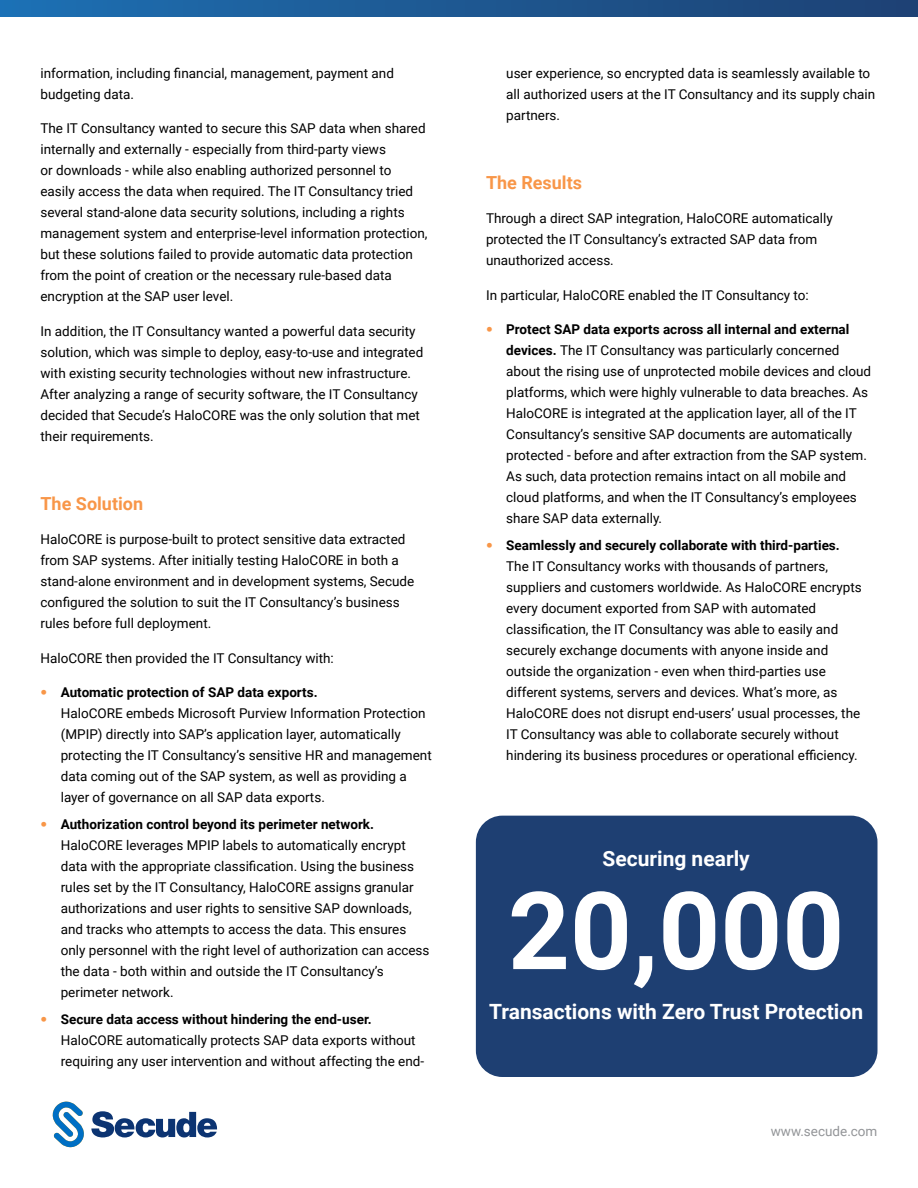
<style>
.page{position:relative;width:918px;height:1188px;background:#fff}
.page>*{position:absolute;margin:0;border:0;box-sizing:border-box;transform-origin:0 0}
.t1{font:700 108px "Roboto";color:#fff}
.t2{font:700 21px "Roboto";color:#fff}
.t3{font:700 18px "Roboto";color:#f89648}
.t4{font:13.5px/21px "Roboto";color:#000}
.t5{font:13.5px "Roboto";color:#939598}
.s1{font-family:"Helvetica Neue LT";font-weight:700;color:#f89648}
.s2{font-weight:700}
</style>
<div class="page">
<div style="left:476px;top:816px;width:402px;height:261px;background:#1e3f72;border-radius:26px"></div>
<svg style="left:52px;top:1102px;width:32px;height:45px"></svg>
<svg style="left:91px;top:1111px;width:126px;height:26px"></svg>
<div style="left:0;top:0;width:918px;height:16px;background:linear-gradient(to right,#1d70b3,#1e4072)"></div>
<p class="t4" style="left:40px;top:62px;width:355px">information, including financial, management, payment and budgeting data.</p>
<p class="t4" style="left:40px;top:117px;width:389px">The IT Consultancy wanted to secure this SAP data when shared internally and externally - especially from third-party views<br>or downloads - while also enabling authorized personnel to easily access the data when required. The IT Consultancy tried several stand-alone data security solutions, including a rights management system and enterprise-level information protection, but these solutions failed to provide automatic data protection from the point of creation or the necessary rule-based data encryption at the SAP user level.</p>
<p class="t4" style="left:40px;top:320px;width:384px">In addition, the IT Consultancy wanted a powerful data security solution, which was simple to deploy, easy-to-use and integrated with existing security technologies without new infrastructure.<br>After analyzing a range of security software, the IT Consultancy decided that Secude’s HaloCORE was the only solution that met their requirements.</p>
<h3 class="t3" style="left:40px;top:491px;width:104px">The Solution</h3>
<p class="t4" style="left:40px;top:528px;width:375px">HaloCORE is purpose-built to protect sensitive data extracted from SAP systems. After initially testing HaloCORE in both a stand-alone environment and in development systems, Secude configured the solution to suit the IT Consultancy’s business rules before full deployment.</p>
<p class="t4" style="left:40px;top:647px;width:295px">HaloCORE then provided the IT Consultancy with:</p>
<p class="t4" style="left:61px;top:681px;width:373px;text-indent:-20px"><span class="s1">•</span> <span class="s2">Automatic protection of SAP data exports.<br></span>HaloCORE embeds Microsoft Purview Information Protection (MPIP) directly into SAP’s application layer, automatically protecting the IT Consultancy’s sensitive HR and management data coming out of the SAP system, as well as providing a layer of governance on all SAP data exports.</p>
<p class="t4" style="left:61px;top:813px;width:370px;text-indent:-20px"><span class="s1">•</span> <span class="s2">Authorization control beyond its perimeter network.<br></span>HaloCORE leverages MPIP labels to automatically encrypt data with the appropriate classification. Using the business rules set by the IT Consultancy, HaloCORE assigns granular authorizations and user rights to sensitive SAP downloads, and tracks who attempts to access the data. This ensures only personnel with the right level of authorization can access the data - both within and outside the IT Consultancy’s perimeter network.</p>
<p class="t4" style="left:61px;top:1008px;width:365px;text-indent:-20px"><span class="s1">•</span> <span class="s2">Secure data access without hindering the end-user.<br></span>HaloCORE automatically protects SAP data exports without requiring any user intervention and without affecting the end-</p>
<p class="t4" style="left:506px;top:62px;width:371px">user experience, so encrypted data is seamlessly available to all authorized users at the IT Consultancy and its supply chain partners.</p>
<h3 class="t3" style="left:486px;top:170px;width:98px">The Results</h3>
<p class="t4" style="left:486px;top:207px;width:348px">Through a direct SAP integration, HaloCORE automatically protected the IT Consultancy’s extracted SAP data from unauthorized access.</p>
<p class="t4" style="left:486px;top:284px;width:324px">In particular, HaloCORE enabled the IT Consultancy to:</p>
<p class="t4" style="left:506px;top:318px;width:366px;text-indent:-20px"><span class="s1">•</span> <span class="s2">Protect SAP data exports across all internal and external devices.</span> The IT Consultancy was particularly concerned about the rising use of unprotected mobile devices and cloud platforms, which were highly vulnerable to data breaches. As HaloCORE is integrated at the application layer, all of the IT Consultancy’s sensitive SAP documents are automatically protected - before and after extraction from the SAP system.<br>As such, data protection remains intact on all mobile and cloud platforms, and when the IT Consultancy’s employees share SAP data externally.</p>
<p class="t4" style="left:506px;top:534px;width:357px;text-indent:-20px"><span class="s1">•</span> <span class="s2">Seamlessly and securely collaborate with third-parties.<br></span>The IT Consultancy works with thousands of partners, suppliers and customers worldwide. As HaloCORE encrypts every document exported from SAP with automated classification, the IT Consultancy was able to easily and securely exchange documents with anyone inside and outside the organization - even when third-parties use different systems, servers and devices. What’s more, as HaloCORE does not disrupt end-users’ usual processes, the IT Consultancy was able to collaborate securely without hindering its business procedures or operational efficiency.</p>
<h2 class="t2" style="left:602px;top:843px;width:149px">Securing nearly</h2>
<h1 class="t1" style="left:508px;top:855px;width:338px">20,000</h1>
<h2 class="t2" style="left:489px;top:996px;width:375px">Transactions with Zero Trust Protection</h2>
<p class="t5" style="left:771px;top:1121px;width:108px">www.secude.com</p>
</div>
